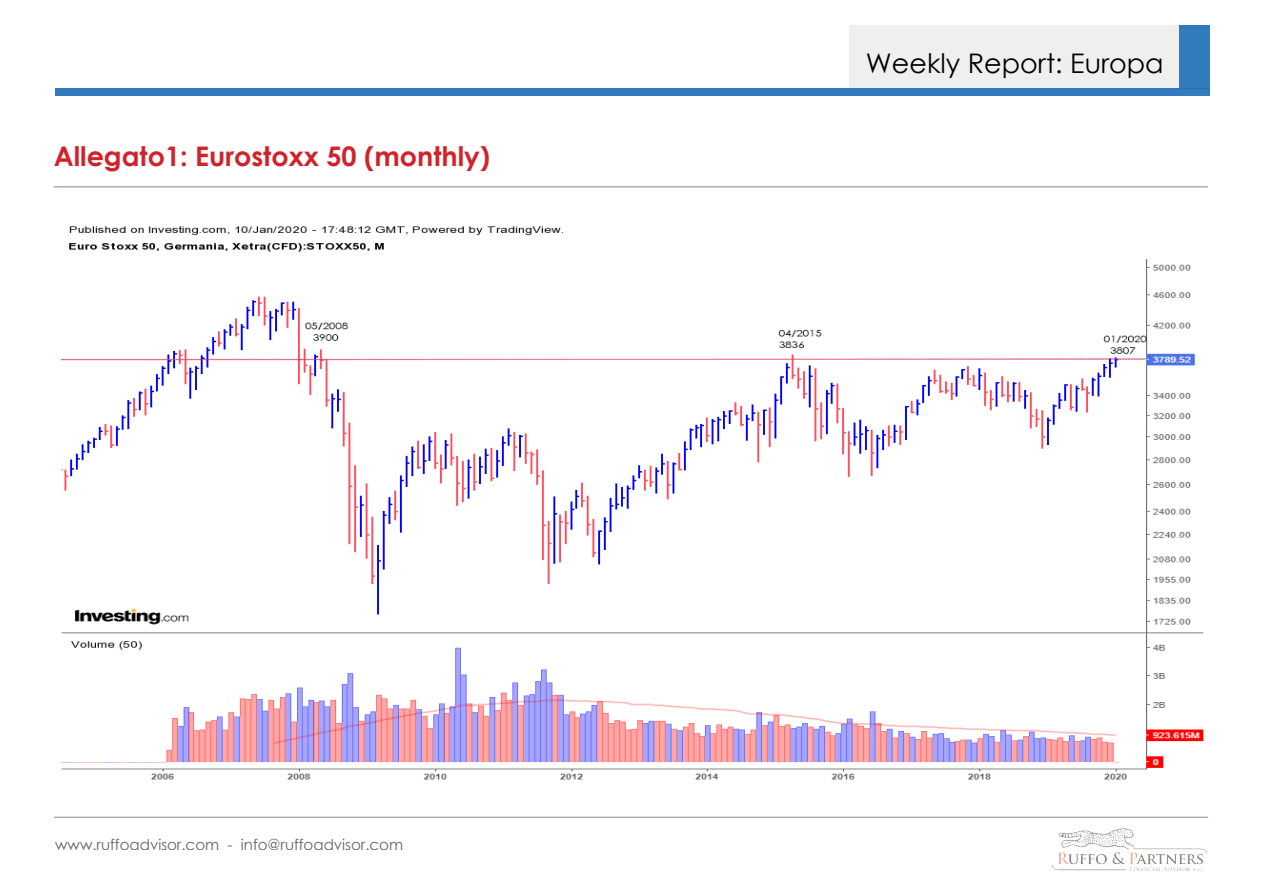
<style>
.page{position:relative;width:1263px;height:893px;background:#fff}
.page>*{position:absolute;margin:0;border:0;box-sizing:border-box;transform-origin:0 0}
.t1{font:700 27px "Century Gothic";color:#d1232a}
.t2{font:27px "Century Gothic";color:#000}
.t3{font:15px "Century Gothic";color:#231f20}
</style>
<div class="page">
<hr style="left:54px;top:187px;width:1154px;height:1px;background:#48403e">
<hr style="left:54px;top:817px;width:1154px;height:1px;background:#48403e">
<img style="left:1052px;top:828px;width:156px;height:43px">
<img style="left:60px;top:226px;width:1144px;height:554px">
<div style="left:849px;top:25px;width:330px;height:64px;background:#efefef"></div>
<div style="left:55px;top:89px;width:1155px;height:7px;background:#327bbd"></div>
<div style="left:1179px;top:25px;width:31px;height:64px;background:#327bbd"></div>
<p class="t1" style="left:54px;top:136px;width:438px">Allegato1: Eurostoxx 50 (monthly)</p>
<p class="t3" style="left:55px;top:834px;width:350px">www.ruffoadvisor.com - info@ruffoadvisor.com</p>
<p class="t2" style="left:866px;top:45px;width:299px">Weekly Report: Europa</p>
</div>
